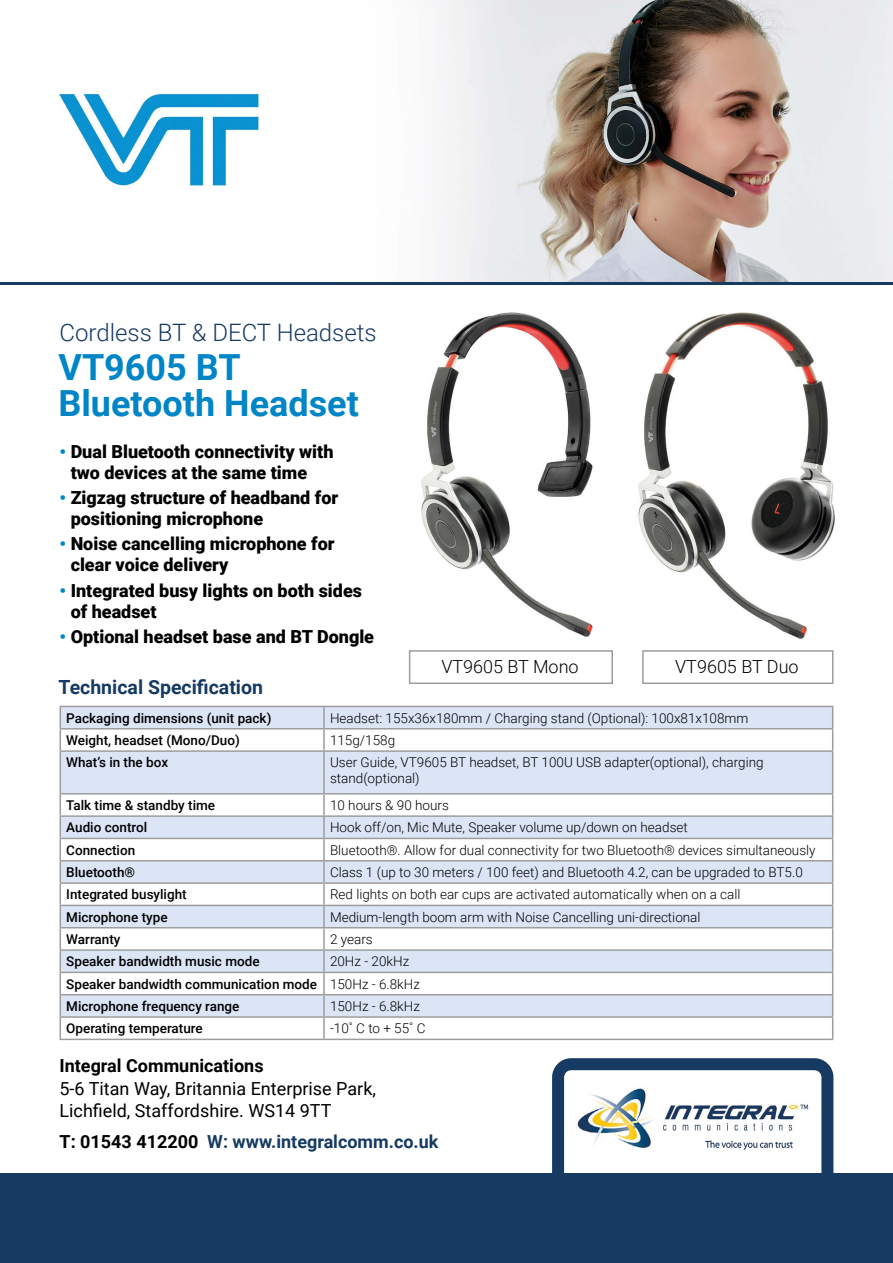
<style>
.page{position:relative;width:893px;height:1263px;background:#fff}
.page>*{position:absolute;margin:0;border:0;box-sizing:border-box;transform-origin:0 0}
.t1{font:700 36px/36px "Roboto";color:#0085c7}
.t2{font:300 24px "Roboto";color:#163a62}
.t3{font:700 19.5px "Roboto";color:#163a62}
.t4{font:900 18px/21px "Roboto";color:#000}
.t5{font:18px/22.5px "Roboto";color:#000}
.t6{font:700 18px "Roboto";color:#163a62}
.t7{font:300 18px "Roboto";color:#000}
.t8{font:700 18px "Roboto";color:#000}
.t9{font:300 13.5px/16.2px "Roboto";color:#000}
.t10{font:500 13.5px/22.4px "Roboto";color:#000}
.s1{color:#0085c7}
.s2{font-weight:300}
.s3{color:#000}
</style>
<div class="page">
<img style="left:435px;top:0;width:458px;height:282px">
<img style="left:421px;top:312px;width:172px;height:325px">
<img style="left:638px;top:312px;width:197px;height:347px">
<hr style="left:0;top:282px;width:893px;height:3px;background:#163a62">
<div style="left:642px;top:650px;width:191px;height:34px;background:#fff;border:2px solid #9d9d9c"></div>
<div style="left:409px;top:650px;width:204px;height:34px;background:#fff;border:2px solid #9d9d9c"></div>
<img style="left:59px;top:93px;width:200px;height:93px">
<svg style="left:61px;top:707px;width:771px;height:309px;fill:#dbe5f6"></svg>
<hr style="left:60px;top:706px;width:264px;height:1px;background:#9d9d9c">
<hr style="left:324px;top:706px;width:509px;height:1px;background:#9d9d9c">
<hr style="left:323px;top:707px;width:2px;height:21px;background:#9d9d9c">
<hr style="left:60px;top:728px;width:264px;height:1px;background:#9d9d9c">
<svg style="left:60px;top:707px;width:1px;height:43px"></svg>
<hr style="left:324px;top:728px;width:509px;height:1px;background:#9d9d9c">
<hr style="left:323px;top:729px;width:2px;height:21px;background:#9d9d9c">
<svg style="left:832px;top:707px;width:1px;height:43px"></svg>
<hr style="left:60px;top:750px;width:264px;height:2px;background:#9d9d9c">
<hr style="left:60px;top:752px;width:1px;height:41px;background:#9d9d9c">
<hr style="left:324px;top:750px;width:509px;height:2px;background:#9d9d9c">
<hr style="left:323px;top:752px;width:2px;height:41px;background:#9d9d9c">
<hr style="left:832px;top:752px;width:1px;height:41px;background:#9d9d9c">
<hr style="left:60px;top:793px;width:264px;height:1px;background:#9d9d9c">
<hr style="left:324px;top:793px;width:509px;height:1px;background:#9d9d9c">
<hr style="left:323px;top:794px;width:2px;height:21px;background:#9d9d9c">
<hr style="left:60px;top:815px;width:264px;height:2px;background:#9d9d9c">
<hr style="left:324px;top:815px;width:509px;height:2px;background:#9d9d9c">
<hr style="left:323px;top:817px;width:2px;height:21px;background:#9d9d9c">
<hr style="left:60px;top:838px;width:264px;height:1px;background:#9d9d9c">
<hr style="left:324px;top:838px;width:509px;height:1px;background:#9d9d9c">
<hr style="left:323px;top:839px;width:2px;height:21px;background:#9d9d9c">
<hr style="left:60px;top:860px;width:264px;height:1px;background:#9d9d9c">
<hr style="left:324px;top:860px;width:509px;height:1px;background:#9d9d9c">
<hr style="left:323px;top:861px;width:2px;height:21px;background:#9d9d9c">
<hr style="left:60px;top:882px;width:264px;height:2px;background:#9d9d9c">
<hr style="left:324px;top:882px;width:509px;height:2px;background:#9d9d9c">
<hr style="left:323px;top:884px;width:2px;height:21px;background:#9d9d9c">
<hr style="left:60px;top:905px;width:264px;height:1px;background:#9d9d9c">
<hr style="left:324px;top:905px;width:509px;height:1px;background:#9d9d9c">
<hr style="left:323px;top:906px;width:2px;height:21px;background:#9d9d9c">
<hr style="left:60px;top:927px;width:264px;height:1px;background:#9d9d9c">
<hr style="left:324px;top:927px;width:509px;height:1px;background:#9d9d9c">
<hr style="left:323px;top:928px;width:2px;height:21px;background:#9d9d9c">
<hr style="left:60px;top:949px;width:264px;height:2px;background:#9d9d9c">
<hr style="left:324px;top:949px;width:509px;height:2px;background:#9d9d9c">
<hr style="left:323px;top:951px;width:2px;height:21px;background:#9d9d9c">
<hr style="left:60px;top:972px;width:264px;height:1px;background:#9d9d9c">
<hr style="left:324px;top:972px;width:509px;height:1px;background:#9d9d9c">
<hr style="left:323px;top:973px;width:2px;height:21px;background:#9d9d9c">
<hr style="left:60px;top:994px;width:264px;height:1px;background:#9d9d9c">
<hr style="left:324px;top:994px;width:509px;height:1px;background:#9d9d9c">
<hr style="left:323px;top:995px;width:2px;height:21px;background:#9d9d9c">
<hr style="left:60px;top:1016px;width:264px;height:2px;background:#9d9d9c">
<svg style="left:60px;top:794px;width:1px;height:245px"></svg>
<hr style="left:324px;top:1016px;width:509px;height:2px;background:#9d9d9c">
<hr style="left:323px;top:1018px;width:2px;height:21px;background:#9d9d9c">
<svg style="left:832px;top:794px;width:1px;height:245px"></svg>
<hr style="left:60px;top:1039px;width:264px;height:1px;background:#9d9d9c">
<hr style="left:324px;top:1039px;width:509px;height:1px;background:#9d9d9c">
<div style="left:552px;top:1058px;width:281px;height:145px;border:12px solid #163a62;border-radius:13px"></div>
<div style="left:0;top:1174px;width:893px;height:89px;background:#163a62"></div>
<img style="left:577px;top:1088px;width:232px;height:63px">
<h2 class="t2" style="left:60px;top:316px;width:319px">Cordless BT &amp; DECT Headsets</h2>
<h1 class="t1" style="left:58px;top:348px;width:302px">VT9605 BT<br>Bluetooth Headset</h1>
<h3 class="t4" style="left:71px;top:440px;width:264px;text-indent:-11px"><span class="s1">•</span> Dual Bluetooth connectivity with two devices at the same time</h3>
<h3 class="t4" style="left:71px;top:487px;width:269px;text-indent:-11px"><span class="s1">•</span> Zigzag structure of headband for positioning microphone</h3>
<h3 class="t4" style="left:71px;top:533px;width:265px;text-indent:-11px"><span class="s1">•</span> Noise cancelling microphone for clear voice delivery</h3>
<h3 class="t4" style="left:71px;top:579px;width:293px;text-indent:-11px"><span class="s1">•</span> Integrated busy lights on both sides of headset</h3>
<h3 class="t4" style="left:60px;top:625px;width:316px"><span class="s1">•</span> Optional headset base and BT Dongle</h3>
<h3 class="t3" style="left:58px;top:674px;width:206px">Technical Specification</h3>
<h3 class="t7" style="left:441px;top:653px;width:139px">VT9605 BT Mono</h3>
<h3 class="t7" style="left:675px;top:653px;width:125px">VT9605 BT Duo</h3>
<p class="t10" style="left:66px;top:706px;width:207px">Packaging dimensions (unit pack)</p>
<p class="t9" style="left:330px;top:709px;width:420px">Headset: 155x36x180mm / Charging stand (Optional): 100x81x108mm</p>
<p class="t10" style="left:66px;top:728px;width:175px">Weight, headset (Mono/Duo)</p>
<p class="t9" style="left:330px;top:731px;width:67px">115g/158g</p>
<p class="t10" style="left:66px;top:751px;width:103px">What’s in the box</p>
<p class="t9" style="left:330px;top:754px;width:435px">User Guide, VT9605 BT headset, BT 100U USB adapter(optional), charging stand(optional)</p>
<p class="t10" style="left:66px;top:793px;width:150px">Talk time &amp; standby time</p>
<p class="t9" style="left:330px;top:796px;width:120px">10 hours &amp; 90 hours</p>
<p class="t10" style="left:66px;top:816px;width:82px">Audio control</p>
<p class="t9" style="left:330px;top:819px;width:359px">Hook off/on, Mic Mute, Speaker volume up/down on headset</p>
<p class="t10" style="left:66px;top:838px;width:70px">Connection</p>
<p class="t9" style="left:330px;top:841px;width:487px">Bluetooth®. Allow for dual connectivity for two Bluetooth® devices simultaneously</p>
<p class="t10" style="left:66px;top:860px;width:70px">Bluetooth®</p>
<p class="t9" style="left:330px;top:863px;width:474px">Class 1 (up to 30 meters / 100 feet) and Bluetooth 4.2, can be upgraded to BT5.0</p>
<p class="t10" style="left:66px;top:883px;width:122px">Integrated busylight</p>
<p class="t9" style="left:330px;top:886px;width:412px">Red lights on both ear cups are activated automatically when on a call</p>
<p class="t10" style="left:66px;top:905px;width:103px">Microphone type</p>
<p class="t9" style="left:330px;top:908px;width:372px">Medium-length boom arm with Noise Cancelling uni-directional</p>
<p class="t10" style="left:66px;top:927px;width:56px">Warranty</p>
<p class="t9" style="left:330px;top:930px;width:44px">2 years</p>
<p class="t10" style="left:66px;top:950px;width:195px">Speaker bandwidth music mode</p>
<p class="t10" style="left:66px;top:950px;width:355px;text-indent:264px"><span class="s2">20Hz - 20kHz<br></span>Speaker bandwidth communication mode <span class="s2">150Hz - 6.8kHz<br></span>Microphone frequency range</p>
<p class="t9" style="left:330px;top:997px;width:91px">150Hz - 6.8kHz</p>
<p class="t10" style="left:66px;top:1017px;width:138px">Operating temperature</p>
<p class="t9" style="left:330px;top:1020px;width:97px">-10˚ C to + 55˚ C</p>
<h3 class="t8" style="left:60px;top:1053px;width:206px">Integral Communications</h3>
<h3 class="t5" style="left:60px;top:1076px;width:318px">5-6 Titan Way, Britannia Enterprise Park,<br>Lichfield, Staffordshire. WS14 9TT</h3>
<h3 class="t6" style="left:60px;top:1129px;width:380px"><span class="s3">T: 01543 412200</span> W: www.integralcomm.co.uk</h3>
</div>
